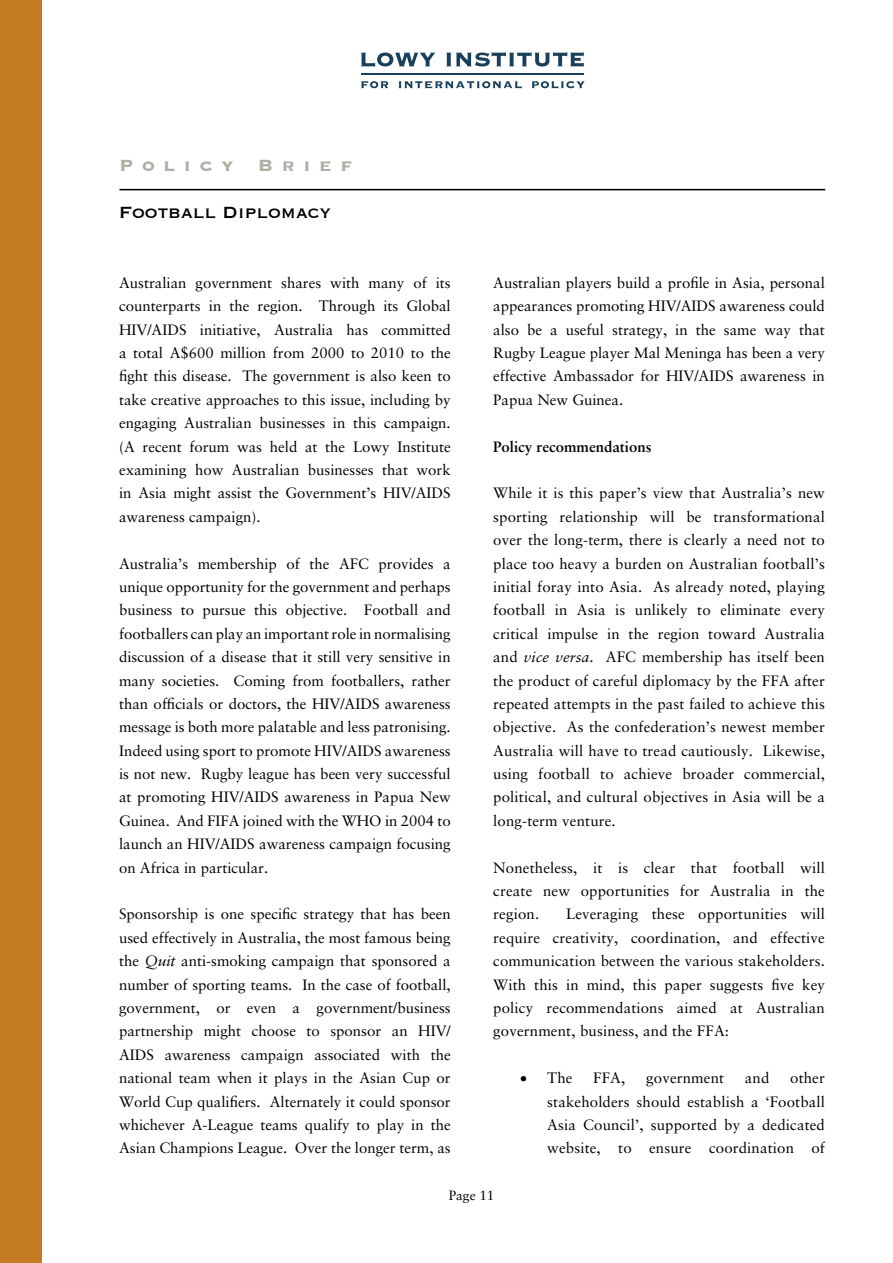
<style>
.page{position:relative;width:893px;height:1263px;background:#fff}
.page>*{position:absolute;margin:0;border:0;box-sizing:border-box;transform-origin:0 0}
.t1{font:21px "Copperplate Thirty One BC";color:#000}
.t2{font:21px "Copperplate Thirty Three BC";letter-spacing:.415em;color:#b0ada3}
.Body_Text{font:15px/23.4px "Sabon";letter-spacing:.01em;color:#000;text-align:justify}
.Body_Text-2{font:700 15px "Sabon";color:#000}
.t3{font:13.5px "Sabon";color:#000}
.s1{font-style:italic}
</style>
<div class="page">
<hr style="left:119px;top:189px;width:706px;height:1px;background:#000">
<svg style="left:361px;top:53px;width:74px;height:14px"></svg>
<svg style="left:446px;top:52px;width:138px;height:15px"></svg>
<svg style="left:361px;top:81px;width:27px;height:7px"></svg>
<svg style="left:399px;top:81px;width:123px;height:8px"></svg>
<svg style="left:532px;top:81px;width:53px;height:8px"></svg>
<hr style="left:361px;top:73px;width:223px;height:1px;background:#193f5b">
<div style="left:0;top:0;width:42px;height:1263px;background:#c37c22"></div>
<h1 class="t2" style="left:119px;top:155px;width:234px">Policy Brief</h1>
<h1 class="t1" style="left:119px;top:201px;width:213px">Football Diplomacy</h1>
<p class="Body_Text" style="left:119px;top:271px;width:333px">Australian government shares with many of its counterparts in the region. Through its Global HIV/AIDS initiative, Australia has committed a total A$600 million from 2000 to 2010 to the fight this disease. The government is also keen to take creative approaches to this issue, including by engaging Australian businesses in this campaign. (A recent forum was held at the Lowy Institute examining how Australian businesses that work in Asia might assist the Government’s HIV/AIDS awareness campaign).</p>
<p class="Body_Text" style="left:119px;top:551px;width:333px">Australia’s membership of the AFC provides a unique opportunity for the government and perhaps business to pursue this objective. Football and footballers can play an important role in normalising discussion of a disease that it still very sensitive in many societies. Coming from footballers, rather than officials or doctors, the HIV/AIDS awareness message is both more palatable and less patronising.<br>Indeed using sport to promote HIV/AIDS awareness is not new. Rugby league has been very successful at promoting HIV/AIDS awareness in Papua New Guinea. And FIFA joined with the WHO in 2004 to launch an HIV/AIDS awareness campaign focusing on Africa in particular.</p>
<p class="Body_Text" style="left:119px;top:902px;width:333px">Sponsorship is one specific strategy that has been used effectively in Australia, the most famous being the <span class="s1">Quit</span> anti-smoking campaign that sponsored a number of sporting teams. In the case of football, government, or even a government/business partnership might choose to sponsor an HIV/ AIDS awareness campaign associated with the national team when it plays in the Asian Cup or World Cup qualifiers. Alternately it could sponsor whichever A-League teams qualify to play in the Asian Champions League. Over the longer term, as</p>
<p class="Body_Text" style="left:493px;top:271px;width:333px">Australian players build a profile in Asia, personal appearances promoting HIV/AIDS awareness could also be a useful strategy, in the same way that Rugby League player Mal Meninga has been a very effective Ambassador for HIV/AIDS awareness in Papua New Guinea.</p>
<p class="Body_Text-2" style="left:493px;top:437px;width:160px">Policy recommendations</p>
<p class="Body_Text" style="left:493px;top:481px;width:333px">While it is this paper’s view that Australia’s new sporting relationship will be transformational over the long-term, there is clearly a need not to place too heavy a burden on Australian football’s initial foray into Asia. As already noted, playing football in Asia is unlikely to eliminate every critical impulse in the region toward Australia and <span class="s1">vice versa</span>. AFC membership has itself been the product of careful diplomacy by the FFA after repeated attempts in the past failed to achieve this objective. As the confederation’s newest member Australia will have to tread cautiously. Likewise, using football to achieve broader commercial, political, and cultural objectives in Asia will be a long-term venture.</p>
<p class="Body_Text" style="left:493px;top:855px;width:333px">Nonetheless, it is clear that football will create new opportunities for Australia in the region.</p>
<p class="Body_Text" style="left:493px;top:902px;width:333px;text-indent:73px">Leveraging these opportunities will require creativity, coordination, and effective communication between the various stakeholders.<br>With this in mind, this paper suggests five key policy recommendations aimed at Australian government, business, and the FFA:</p>
<p class="Body_Text" style="left:520px;top:1066px;width:54px">• The</p>
<p class="Body_Text" style="left:593px;top:1066px;width:34px">FFA,</p>
<p class="Body_Text" style="left:646px;top:1066px;width:80px">government</p>
<p class="Body_Text" style="left:745px;top:1066px;width:26px">and</p>
<p class="Body_Text" style="left:547px;top:1066px;width:279px;text-indent:243px">other stakeholders should establish a ‘Football Asia Council’, supported by a dedicated website, to ensure coordination of</p>
<p class="t3" style="left:449px;top:1187px;width:47px">Page 11</p>
</div>
